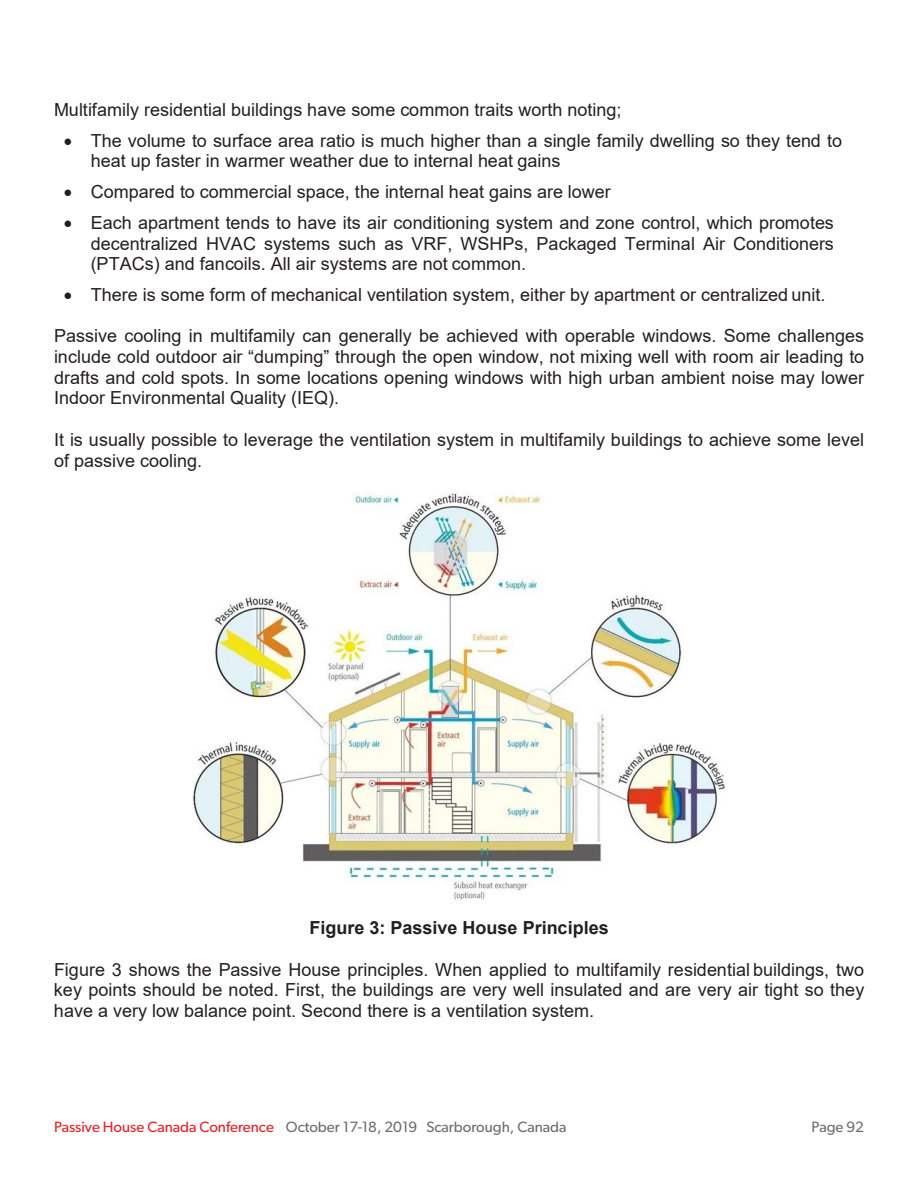
<style>
.page{position:relative;width:918px;height:1188px;background:#fff}
.page>*{position:absolute;margin:0;border:0;box-sizing:border-box;transform-origin:0 0}
.t1{font:18px/20.7px "Arial";color:#231f20;text-align:justify}
.t2{font:700 18px "Arial";color:#231f20}
.t3{font:15px "Trebuchet MS";letter-spacing:.005em;color:#6d6e71}
.t4{font:15px "Gibson";color:#6c6d70}
.t5{font:15px "Gibson";color:#ee1d23}
.s1{font-family:"Tahoma";color:#6d6e71}
.s2{color:#ed1d24}
</style>
<div class="page">
<img style="left:193px;top:491px;width:533px;height:409px">
<p class="t1" style="left:54px;top:99px;width:569px">Multifamily residential buildings have some common traits worth noting;</p>
<p class="t1" style="left:91px;top:130px;width:753px;text-indent:-27px">• The volume to surface area ratio is much higher than a single family dwelling so they tend to heat up faster in warmer weather due to internal heat gains</p>
<p class="t1" style="left:64px;top:181px;width:549px">• Compared to commercial space, the internal heat gains are lower</p>
<p class="t1" style="left:91px;top:212px;width:745px;text-indent:-27px">• Each apartment tends to have its air conditioning system and zone control, which promotes decentralized HVAC systems such as VRF, WSHPs, Packaged Terminal Air Conditioners (PTACs) and fancoils. All air systems are not common.</p>
<p class="t1" style="left:64px;top:284px;width:763px">• There is some form of mechanical ventilation system, either by apartment or centralized unit.</p>
<p class="t1" style="left:54px;top:326px;width:812px">Passive cooling in multifamily can generally be achieved with operable windows. Some challenges include cold outdoor air “dumping” through the open window, not mixing well with room air leading to drafts and cold spots. In some locations opening windows with high urban ambient noise may lower Indoor Environmental Quality (IEQ).</p>
<p class="t1" style="left:54px;top:429px;width:812px">It is usually possible to leverage the ventilation system in multifamily buildings to achieve some level of passive cooling.</p>
<p class="t2" style="left:309px;top:915px;width:301px">Figure 3: Passive House Principles</p>
<p class="t1" style="left:54px;top:959px;width:812px">Figure 3 shows the Passive House principles. When applied to multifamily residential buildings, two key points should be noted. First, the buildings are very well insulated and are very air tight so they have a very low balance point. Second there is a ventilation system.</p>
<p class="t4" style="left:286px;top:1118px;width:282px">October 17-1 , 019 Scarborough, Canada</p>
<p class="t4" style="left:812px;top:1118px;width:54px">Page 92<span class="s1">91</span></p>
<p class="t3" style="left:54px;top:1118px;width:509px"><span class="s2">Passive House Canada Conference</span> October 17-18, 2019 Scarborough, Canada</p>
<p class="t5" style="left:85px;top:1118px;width:30px">ve H</p>
</div>
